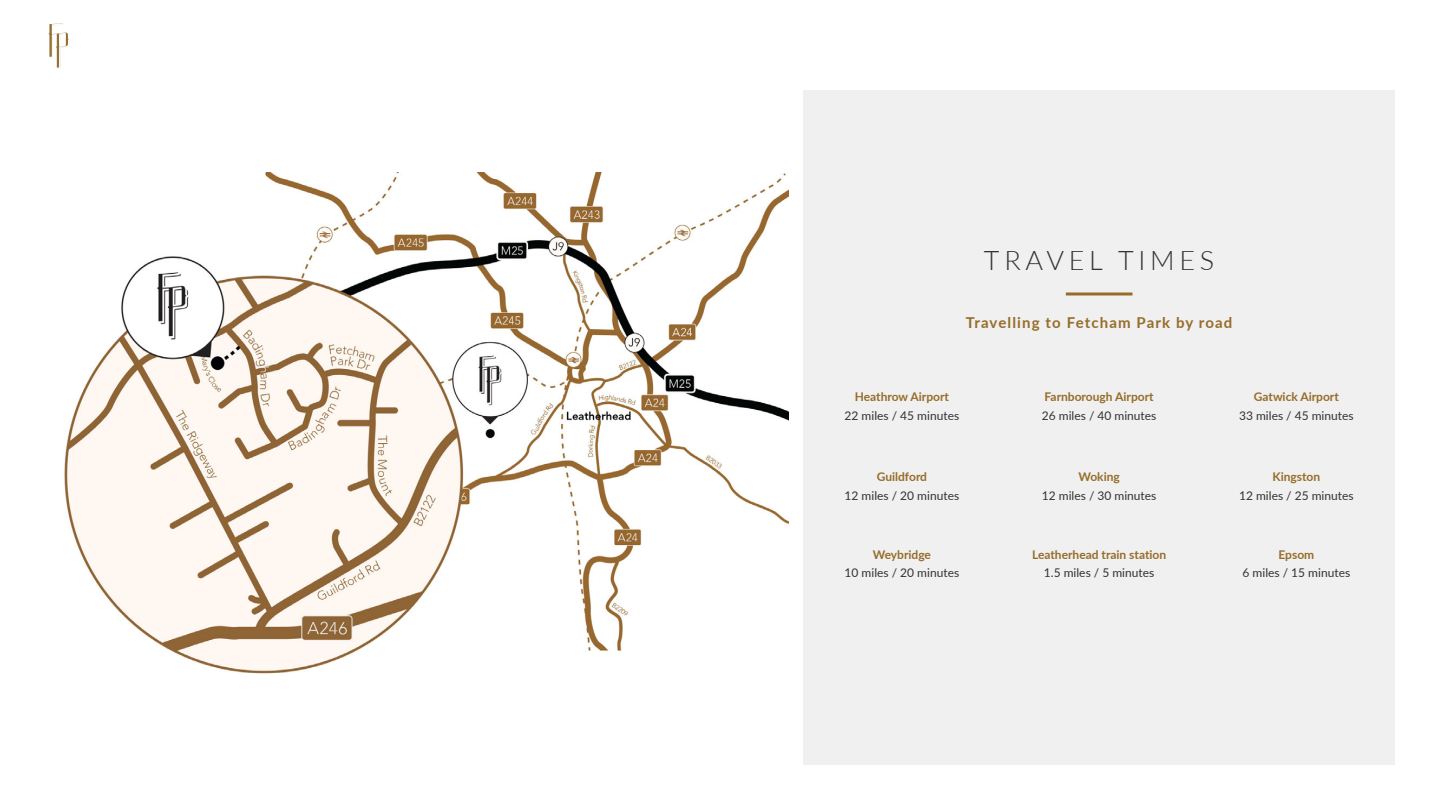
<style>
.page{position:relative;width:1440px;height:810px;background:#fff}
.page>*{position:absolute;margin:0;border:0;box-sizing:border-box;transform-origin:0 0}
.t1{font:300 27px "Lato";letter-spacing:.175em;color:#333}
.t2{font:700 15px "Lato";letter-spacing:.075em;color:#966c29}
.t3{font:12px "Lato";color:#333}
.t4{font:700 12px "Lato";color:#966c29}
</style>
<div class="page">
<div style="left:803px;top:90px;width:592px;height:675px;background:#f0f0f0"></div>
<img style="left:64px;top:172px;width:724px;height:502px">
<svg style="left:1066px;top:292px;width:67px;height:4px"></svg>
<svg style="left:49px;top:23px;width:21px;height:45px"></svg>
<h1 class="t1" style="left:984px;top:242px;width:232px">TRAVEL TIMES</h1>
<p class="t2" style="left:966px;top:311px;width:268px">Travelling to Fetcham Park by road</p>
<p class="t4" style="left:855px;top:388px;width:96px">Heathrow Airport</p>
<p class="t3" style="left:845px;top:407px;width:116px">22 miles / 45 minutes</p>
<p class="t4" style="left:1045px;top:388px;width:111px">Farnborough Airport</p>
<p class="t3" style="left:1042px;top:407px;width:116px">26 miles / 40 minutes</p>
<p class="t4" style="left:1254px;top:388px;width:87px">Gatwick Airport</p>
<p class="t3" style="left:1239px;top:407px;width:116px">33 miles / 45 minutes</p>
<p class="t4" style="left:877px;top:468px;width:52px">Guildford</p>
<p class="t3" style="left:845px;top:487px;width:116px">12 miles / 20 minutes</p>
<p class="t4" style="left:1079px;top:468px;width:43px">Woking</p>
<p class="t3" style="left:1042px;top:487px;width:116px">12 miles / 30 minutes</p>
<p class="t4" style="left:1273px;top:468px;width:49px">Kingston</p>
<p class="t3" style="left:1239px;top:487px;width:116px">12 miles / 25 minutes</p>
<p class="t4" style="left:873px;top:545px;width:60px">Weybridge</p>
<p class="t3" style="left:845px;top:564px;width:116px">10 miles / 20 minutes</p>
<p class="t4" style="left:1032px;top:545px;width:136px">Leatherhead train station</p>
<p class="t3" style="left:1044px;top:564px;width:112px">1.5 miles / 5 minutes</p>
<p class="t4" style="left:1278px;top:545px;width:37px">Epsom</p>
<p class="t3" style="left:1243px;top:564px;width:109px">6 miles / 15 minutes</p>
</div>
